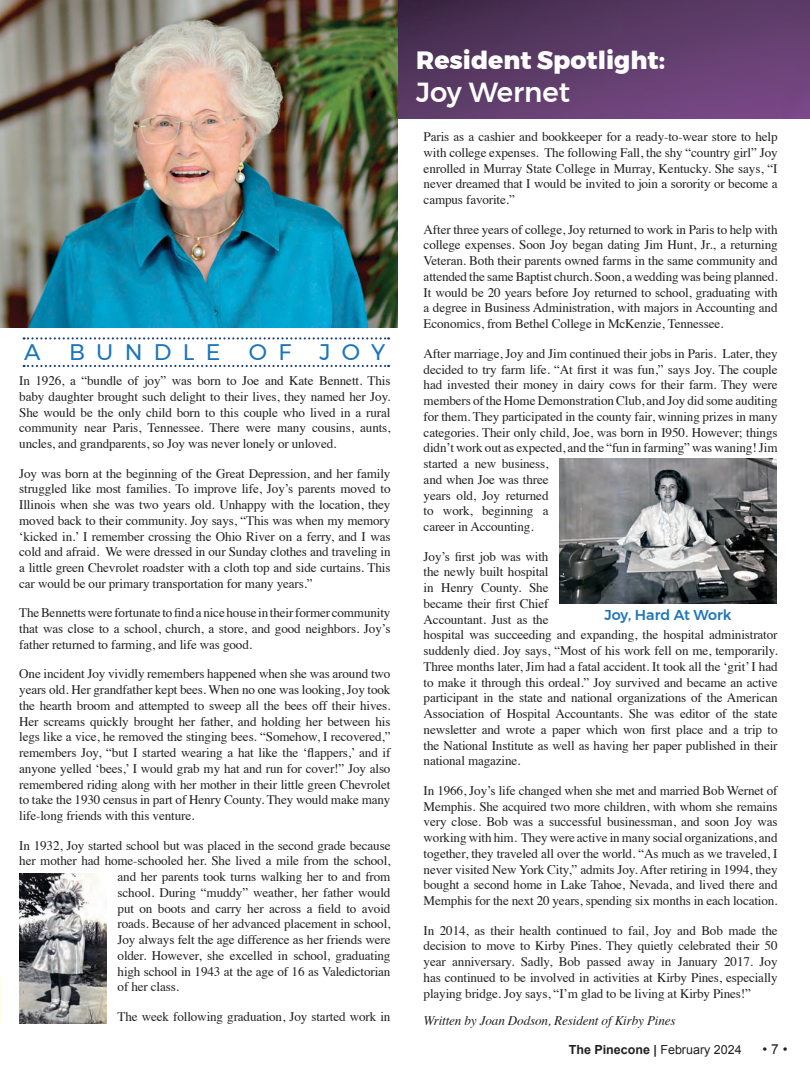
<style>
.page{position:relative;width:810px;height:1080px;background:#fff}
.page>*{position:absolute;margin:0;border:0;box-sizing:border-box;transform-origin:0 0}
.t1{font:500 27.5px "Montserrat";color:#fff}
.t2{font:800 25px "Montserrat";color:#fff}
.t3{font:22.5px "Montserrat";letter-spacing:.5em;color:#1b75bc}
.t4{font:500 14.25px "Montserrat";color:#1b75bc}
.t5{font:13.75px "Arial";color:#231f20}
.t6{font:13.12px/15.8px "Times";letter-spacing:-.01em;color:#231f20;text-align:justify}
.t7{font:italic 13.12px "Times";letter-spacing:-.01em;color:#231f20}
.t8{font:12.5px "Arial";color:#231f20}
.s1{font-weight:700}
.s2{font-weight:700;font-style:italic}
</style>
<div class="page">
<svg style="left:24px;top:365px;width:365px;height:2px"></svg>
<svg style="left:24px;top:337px;width:365px;height:3px"></svg>
<img style="left:398px;top:0;width:412px;height:119px">
<img style="left:0;top:0;width:398px;height:328px">
<img style="left:560px;top:459px;width:216px;height:145px">
<img style="left:19px;top:873px;width:87px;height:150px">
<p class="t3" style="left:24px;top:334px;width:18px">A</p>
<p class="t3" style="left:69px;top:334px;width:153px">BUNDLE</p>
<p class="t3" style="left:249px;top:334px;width:44px">O F</p>
<p class="t3" style="left:320px;top:334px;width:67px">JOY</p>
<p class="t6" style="left:19px;top:372px;width:373px">In 1926, a “bundle of joy” was born to Joe and Kate Bennett. This baby daughter brought such delight to their lives, they named her Joy.<br>She would be the only child born to this couple who lived in a rural community near Paris, Tennessee. There were many cousins, aunts, uncles, and grandparents, so Joy was never lonely or unloved.</p>
<p class="t6" style="left:19px;top:464px;width:373px">Joy was born at the beginning of the Great Depression, and her family struggled like most families. To improve life, Joy’s parents moved to Illinois when she was two years old. Unhappy with the location, they moved back to their community. Joy says, “This was when my memory ‘kicked in.’ I remember crossing the Ohio River on a ferry, and I was cold and afraid. We were dressed in our Sunday clothes and traveling in a little green Chevrolet roadster with a cloth top and side curtains. This car would be our primary transportation for many years.”</p>
<p class="t6" style="left:19px;top:604px;width:373px">The Bennetts were fortunate to find a nice house in their former community that was close to a school, church, a store, and good neighbors. Joy’s father returned to farming, and life was good.</p>
<p class="t6" style="left:19px;top:665px;width:373px">One incident Joy vividly remembers happened when she was around two years old. Her grandfather kept bees. When no one was looking, Joy took the hearth broom and attempted to sweep all the bees off their hives.<br>Her screams quickly brought her father, and holding her between his legs like a vice, he removed the stinging bees. “Somehow, I recovered,” remembers Joy, “but I started wearing a hat like the ‘flappers,’ and if anyone yelled ‘bees,’ I would grab my hat and run for cover!” Joy also remembered riding along with her mother in their little green Chevrolet to take the 1930 census in part of Henry County. They would make many life-long friends with this venture.</p>
<p class="t6" style="left:19px;top:836px;width:373px">In 1932, Joy started school but was placed in the second grade because</p>
<p class="t6" style="left:19px;top:852px;width:373px">her mother had home-schooled her. She lived a mile from the school,</p>
<p class="t6" style="left:118px;top:868px;width:274px">and her parents took turns walking her to and from</p>
<p class="t6" style="left:118px;top:884px;width:274px">school. During “muddy” weather, her father would</p>
<p class="t6" style="left:118px;top:899px;width:274px">put on boots and carry her across a field to avoid</p>
<p class="t6" style="left:118px;top:915px;width:274px">roads. Because of her advanced placement in school,</p>
<p class="t6" style="left:118px;top:931px;width:274px">Joy always felt the age difference as her friends were</p>
<p class="t6" style="left:118px;top:947px;width:274px">older. However, she excelled in school, graduating</p>
<p class="t6" style="left:118px;top:962px;width:274px">high school in 1943 at the age of 16 as Valedictorian</p>
<p class="t6" style="left:118px;top:978px;width:63px">of her class.</p>
<p class="t6" style="left:118px;top:1008px;width:274px">The week following graduation, Joy started work in</p>
<p class="t2" style="left:416px;top:40px;width:251px">Resident Spotlight:</p>
<p class="t1" style="left:416px;top:71px;width:155px">Joy Wernet</p>
<p class="t6" style="left:424px;top:128px;width:356px">Paris as a cashier and bookkeeper for a ready-to-wear store to help with college expenses. The following Fall, the shy “country girl” Joy enrolled in Murray State College in Murray, Kentucky. She says, “I never dreamed that I would be invited to join a sorority or become a campus favorite.”</p>
<p class="t6" style="left:424px;top:220px;width:356px">After three years of college, Joy returned to work in Paris to help with college expenses. Soon Joy began dating Jim Hunt, Jr., a returning Veteran. Both their parents owned farms in the same community and attended the same Baptist church. Soon, a wedding was being planned.<br>It would be 20 years before Joy returned to school, graduating with a degree in Business Administration, with majors in Accounting and Economics, from Bethel College in McKenzie, Tennessee.</p>
<p class="t6" style="left:424px;top:344px;width:356px;text-align:left">After marriage, Joy and Jim continued their jobs in Paris. Later, they decided to try farm life. “At first it was fun,” says Joy. The couple had invested their money in dairy cows for their farm. They were members of the Home Demonstration Club, and Joy did some auditing for them. They participated in the county fair, winning prizes in many categories. Their only child, Joe, was born in I950. However; things didn’t work out as expected, and the “fun in farming” was waning! Jim started a new business,<br>and when Joe was three<br>years old, Joy returned<br>to work, beginning a<br>career in Accounting.</p>
<p class="t6" style="left:424px;top:547px;width:356px;text-align:left">Joy’s first job was with<br>the newly built hospital<br>in Henry County. She<br>became their first Chief<br>Accountant. Just as the<br>hospital was succeeding and expanding, the hospital administrator suddenly died. Joy says, “Most of his work fell on me, temporarily.<br>Three months later, Jim had a fatal accident. It took all the ‘grit’ I had to make it through this ordeal.” Joy survived and became an active participant in the state and national organizations of the American Association of Hospital Accountants. She was editor of the state newsletter and wrote a paper which won first place and a trip to the National Institute as well as having her paper published in their national magazine.</p>
<p class="t6" style="left:424px;top:781px;width:356px">In 1966, Joy’s life changed when she met and married Bob Wernet of Memphis. She acquired two more children, with whom she remains very close. Bob was a successful businessman, and soon Joy was working with him. They were active in many social organizations, and together, they traveled all over the world. “As much as we traveled, I never visited New York City,” admits Joy. After retiring in 1994, they bought a second home in Lake Tahoe, Nevada, and lived there and Memphis for the next 20 years, spending six months in each location.</p>
<p class="t6" style="left:424px;top:921px;width:356px">In 2014, as their health continued to fail, Joy and Bob made the decision to move to Kirby Pines. They quietly celebrated their 50 year anniversary. Sadly, Bob passed away in January 2017. Joy has continued to be involved in activities at Kirby Pines, especially playing bridge. Joy says, “I’m glad to be living at Kirby Pines!”</p>
<p class="t7" style="left:424px;top:1009px;width:254px">Written by Joan Dodson, Resident of Kirby Pines</p>
<p class="t8" style="left:569px;top:1041px;width:175px"><span class="s1">The Pinecone</span> <span class="s2">|</span> February 2024</p>
<p class="t5" style="left:763px;top:1040px;width:26px">• 7 •</p>
<p class="t4" style="left:605px;top:604px;width:129px">Joy, Hard At Work</p>
</div>
